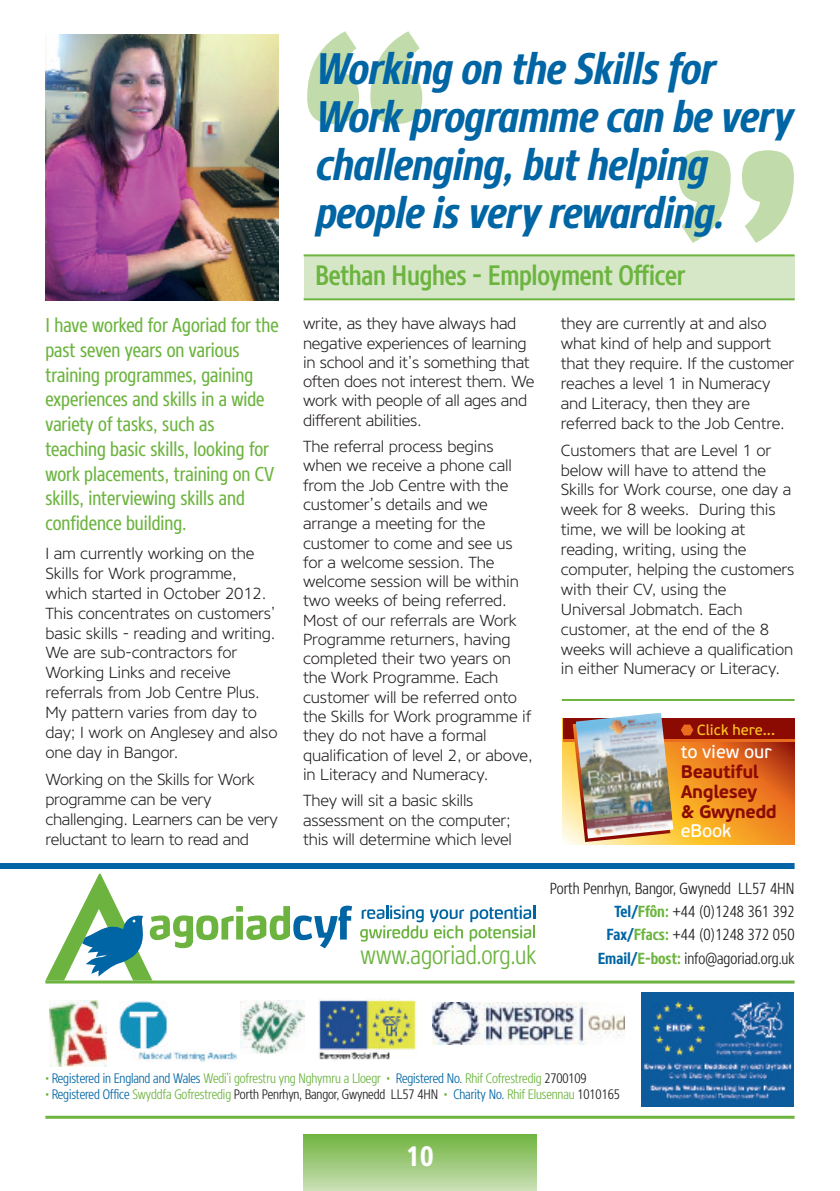
<style>
.page{position:relative;width:840px;height:1191px;background:#fff}
.page>*{position:absolute;margin:0;border:0;box-sizing:border-box;transform-origin:0 0}
.t1{font:900 240px "Core Sans N95";color:#c1dcaa}
.t2{font:italic 700 44px/48px "Core Sans N67 Cn";letter-spacing:-.01em;color:#0065a4}
.t3{font:500 28px "Core Sans N57 Cn";letter-spacing:-.01em;color:#6cb43f}
.t4{font:700 28px "Core Sans N67 Cn";color:#fff}
.t5{font:300 26px "Core Sans N37 Cn";color:#6cb43f}
.t6{font:20px/24.8px "Core Sans N47 Cn";color:#6cb43f}
.t7{font:700 18.2px/19.8px "PF Beau Sans Pro";letter-spacing:-.025em;color:#8b0a02}
.t8{font:18.2px "PF Beau Sans Pro Bbook";letter-spacing:-.01em;color:#fff}
.t9{font:300 16px/19.2px "Core Sans N35";letter-spacing:-.01em;color:#231f20}
.t10{font:300 16px/23.2px "Core Sans N37 Cn";color:#231f20;text-align:right}
.t11{font:14.8px "PF Beau Sans Pro Bbook";color:#fec422}
.t12{font:300 13.6px "Core Sans N37 Cn";letter-spacing:-.01em;color:#231f20}
.t13{font:300 13.6px "Core Sans N37 Cn";letter-spacing:-.01em;color:#6cb43f}
.s1{font-family:"Core Sans N67 Cn";font-weight:700;color:#0065a4}
.s2{font-family:"Core Sans N67 Cn";font-weight:700;color:#6cb43f}
.s3{color:#0065a4}
.s4{color:#231f20}
.s5{color:#6cb43f}
</style>
<div class="page">
<div style="left:303px;top:255px;width:491px;height:45px;background:#d6e7c8"></div>
<img style="left:319px;top:1000px;width:98px;height:60px">
<img style="left:240px;top:1000px;width:64px;height:53px">
<img style="left:120px;top:1002px;width:116px;height:59px">
<img style="left:641px;top:992px;width:152px;height:114px">
<img style="left:49px;top:1000px;width:57px;height:66px">
<img style="left:432px;top:1002px;width:192px;height:42px">
<div style="left:0;top:863px;width:794px;height:6px;background:#0065a4"></div>
<hr style="left:45px;top:980px;width:749px;height:3px;background:#6cb43f">
<svg style="left:45px;top:873px;width:307px;height:107px"></svg>
<svg style="left:360px;top:905px;width:174px;height:36px"></svg>
<div style="left:303px;top:1134px;width:233px;height:57px;background:linear-gradient(to bottom,#6fb43f,#cbe0b7)"></div>
<hr style="left:45px;top:1115px;width:749px;height:3px;background:#6cb43f">
<svg style="left:562px;top:741px;width:232px;height:103px;background:#ec8e2b"></svg>
<div style="left:562px;top:718px;width:232px;height:22px;background:#8b0a02"></div>
<hr style="left:562px;top:739px;width:232px;height:2px;background:#ea6d1f">
<svg style="left:681px;top:724px;width:12px;height:11px"></svg>
<svg style="left:572px;top:724px;width:98px;height:118px"></svg>
<img style="left:575px;top:713px;width:98px;height:125px">
<img style="left:45px;top:34px;width:233px;height:266px">
<hr style="left:303px;top:298px;width:491px;height:2px;background:#6cb43f">
<hr style="left:561px;top:699px;width:233px;height:2px;background:#6cb43f">
<hr style="left:303px;top:254px;width:491px;height:2px;background:#6cb43f">
<h1 class="t1" style="left:292px;top:49px;width:146px">“</h1>
<h2 class="t2" style="left:316px;top:49px;width:478px">Working on the Skills for<br>Work programme can be very challenging, but helping people is very rewarding.</h2>
<h1 class="t1" style="left:663px;top:168px;width:146px">”</h1>
<p class="t6" style="left:45px;top:315px;width:235px">I have worked for Agoriad for the past seven years on various training programmes, gaining experiences and skills in a wide variety of tasks, such as teaching basic skills, looking for work placements, training on CV skills, interviewing skills and confidence building.</p>
<p class="t9" style="left:45px;top:545px;width:233px;line-height:20px">I am currently working on the<br>Skills for Work programme, which started in October 2012.<br>This concentrates on customers’ basic skills - reading and writing.<br>We are sub-contractors for<br>Working Links and receive referrals from Job Centre Plus.<br>My pattern varies from day to day; I work on Anglesey and also one day in Bangor.</p>
<p class="t9" style="left:45px;top:771px;width:234px;line-height:20px">Working on the Skills for Work programme can be very challenging. Learners can be very reluctant to learn to read and</p>
<h3 class="t3" style="left:315px;top:265px;width:371px">Bethan Hughes - Employment Officer</h3>
<p class="t9" style="left:303px;top:316px;width:233px">write, as they have always had negative experiences of learning in school and it’s something that often does not interest them. We work with people of all ages and different abilities.</p>
<p class="t9" style="left:303px;top:438px;width:231px">The referral process begins when we receive a phone call from the Job Centre with the customer’s details and we arrange a meeting for the customer to come and see us for a welcome session. The welcome session will be within two weeks of being referred.<br>Most of our referrals are Work<br>Programme returners, having completed their two years on the Work Programme. Each customer will be referred onto the Skills for Work programme if they do not have a formal qualification of level 2, or above, in Literacy and Numeracy.</p>
<p class="t9" style="left:303px;top:792px;width:210px">They will sit a basic skills assessment on the computer; this will determine which level</p>
<p class="t9" style="left:560px;top:315px;width:235px;line-height:19.8px">they are currently at and also what kind of help and support that they require. If the customer reaches a level 1 in Numeracy and Literacy, then they are referred back to the Job Centre.</p>
<p class="t9" style="left:560px;top:442px;width:235px;line-height:19.8px">Customers that are Level 1 or below will have to attend the<br>Skills for Work course, one day a week for 8 weeks. During this time, we will be looking at reading, writing, using the computer, helping the customers with their CV, using the<br>Universal Jobmatch. Each customer, at the end of the 8 weeks will achieve a qualification in either Numeracy or Literacy.</p>
<p class="t11" style="left:696px;top:721px;width:80px">Click here...</p>
<p class="t8" style="left:680px;top:741px;width:92px">to view our</p>
<p class="t7" style="left:680px;top:762px;width:98px">Beautiful<br>Anglesey<br>&amp; Gwynedd</p>
<p class="t8" style="left:680px;top:820px;width:52px">eBook</p>
<h3 class="t5" style="left:360px;top:946px;width:177px">www.agoriad.org.uk</h3>
<p class="t10" style="left:549px;top:878px;width:246px">Porth Penrhyn, Bangor, Gwynedd LL57 4HN <span class="s1">Tel/</span><span class="s2">Ffôn:</span> +44 (0)1248 361 392<br><span class="s1">Fax/</span><span class="s2">Ffacs:</span> +44 (0)1248 372 050<br><span class="s1">Email/</span><span class="s2">E-bost:</span> info@agoriad.org.uk</p>
<p class="t13" style="left:45px;top:1073px;width:542px">• <span class="s3">Registered in England and Wales</span> Wedi’i gofrestru yng Nghymru a Lloegr • <span class="s3">Registered No.</span> Rhif Cofrestredig <span class="s4">2700109</span></p>
<p class="t12" style="left:45px;top:1089px;width:575px"><span class="s5">•</span> <span class="s3">Registered Office</span> <span class="s5">Swyddfa Gofrestredig</span> Porth Penrhyn, Bangor, Gwynedd LL57 4HN <span class="s5">•</span> <span class="s3">Charity No.</span> <span class="s5">Rhif Elusennau</span> 1010165</p>
<h3 class="t4" style="left:406px;top:1146px;width:28px">10</h3>
</div>
